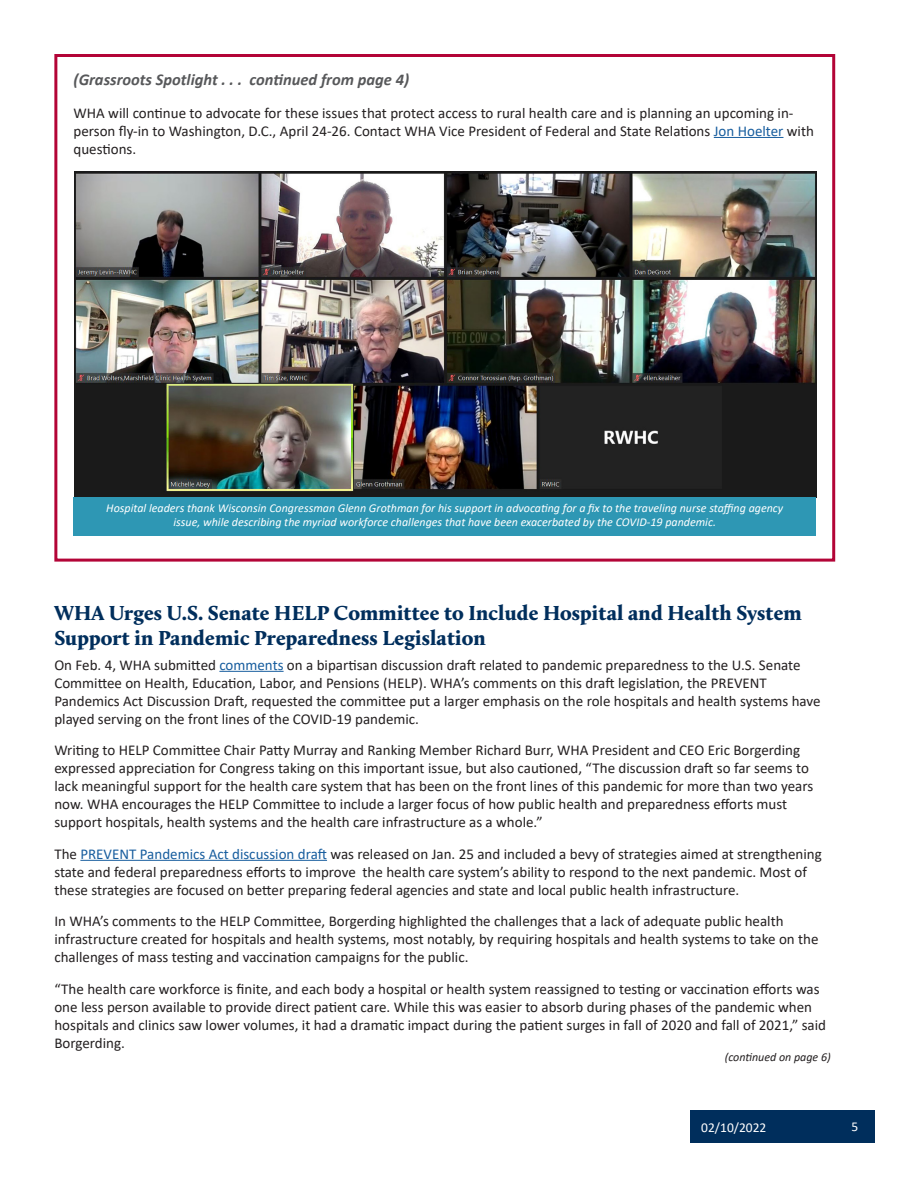
<style>
.page{position:relative;width:918px;height:1188px;background:#fff}
.page>*{position:absolute;margin:0;border:0;box-sizing:border-box;transform-origin:0 0}
.Headline{font:900 21px/25.2px "Calluna";letter-spacing:.005em;color:#002e5c}
.Continued_From{font:italic 700 16.5px "Calibri";color:#57585a}
.Body_Copy{font:15px/18px "Calibri";color:#231f20}
.t1{font:13.5px "Calibri";color:#fff}
.Photo_Caption{font:italic 12px/14.4px "Calibri";color:#fff;text-align:center}
.Continued_On{font:italic 12px "Calibri";color:#231f20}
.s1{color:#175d9e}
</style>
<div class="page">
<div style="left:690px;top:1111px;width:184px;height:32px;background:#002e5c"></div>
<div style="left:54px;top:54px;width:781px;height:508px;border:3px solid #b30437"></div>
<hr style="left:714px;top:137px;width:69px;height:1px;background:#175d9e">
<hr style="left:219px;top:671px;width:65px;height:1px;background:#175d9e">
<hr style="left:80px;top:860px;width:247px;height:1px;background:#175d9e">
<img style="left:74px;top:172px;width:742px;height:325px">
<div style="left:74px;top:497px;width:742px;height:39px;background:#2e97b4"></div>
<p class="Continued_From" style="left:74px;top:68px;width:337px">(Grassroots Spotlight . . . continued from page 4)</p>
<p class="Body_Copy" style="left:74px;top:103px;width:742px">WHA will continue to advocate for these issues that protect access to rural health care and is planning an upcoming in&shy;person fly-in to Washington, D.C., April 24-26. Contact WHA Vice President of Federal and State Relations <span class="s1">Jon Hoelter</span> with questions.</p>
<p class="Photo_Caption" style="left:106px;top:500px;width:678px">Hospital leaders thank Wisconsin Congressman Glenn Grothman for his support in advocating for a fix to the traveling nurse staffing agency issue, while describing the myriad workforce challenges that have been exacerbated by the COVID-19 pandemic.</p>
<p class="Headline" style="left:54px;top:600px;width:749px">WHA Urges U.S. Senate HELP Committee to Include Hospital and Health System<br>Support in Pandemic Preparedness Legislation</p>
<p class="Body_Copy" style="left:54px;top:655px;width:768px">On Feb. 4, WHA submitted <span class="s1">comments</span> on a bipartisan discussion draft related to pandemic preparedness to the U.S. Senate Committee on Health, Education, Labor, and Pensions (HELP). WHA’s comments on this draft legislation, the PREVENT Pandemics Act Discussion Draft, requested the committee put a larger emphasis on the role hospitals and health systems have played serving on the front lines of the COVID-19 pandemic.</p>
<p class="Body_Copy" style="left:54px;top:741px;width:760px">Writing to HELP Committee Chair Patty Murray and Ranking Member Richard Burr, WHA President and CEO Eric Borgerding expressed appreciation for Congress taking on this important issue, but also cautioned, “The discussion draft so far seems to lack meaningful support for the health care system that has been on the front lines of this pandemic for more than two years now. WHA encourages the HELP Committee to include a larger focus of how public health and preparedness efforts must support hospitals, health systems and the health care infrastructure as a whole.”</p>
<p class="Body_Copy" style="left:54px;top:844px;width:769px">The <span class="s1">PREVENT Pandemics Act discussion draft</span> was released on Jan. 25 and included a bevy of strategies aimed at strengthening state and federal preparedness efforts to improve the health care system’s ability to respond to the next pandemic. Most of these strategies are focused on better preparing federal agencies and state and local public health infrastructure.</p>
<p class="Body_Copy" style="left:54px;top:912px;width:766px">In WHA’s comments to the HELP Committee, Borgerding highlighted the challenges that a lack of adequate public health infrastructure created for hospitals and health systems, most notably, by requiring hospitals and health systems to take on the challenges of mass testing and vaccination campaigns for the public.</p>
<p class="Body_Copy" style="left:54px;top:979px;width:773px">“The health care workforce is finite, and each body a hospital or health system reassigned to testing or vaccination efforts was one less person available to provide direct patient care. While this was easier to absorb during phases of the pandemic when hospitals and clinics saw lower volumes, it had a dramatic impact during the patient surges in fall of 2020 and fall of 2021,” said Borgerding.</p>
<p class="Continued_On" style="left:725px;top:1049px;width:108px">(continued on page 6)</p>
<p class="t1" style="left:701px;top:1118px;width:67px">02/10/2022</p>
<p class="t1" style="left:851px;top:1117px;width:8px">5</p>
</div>
